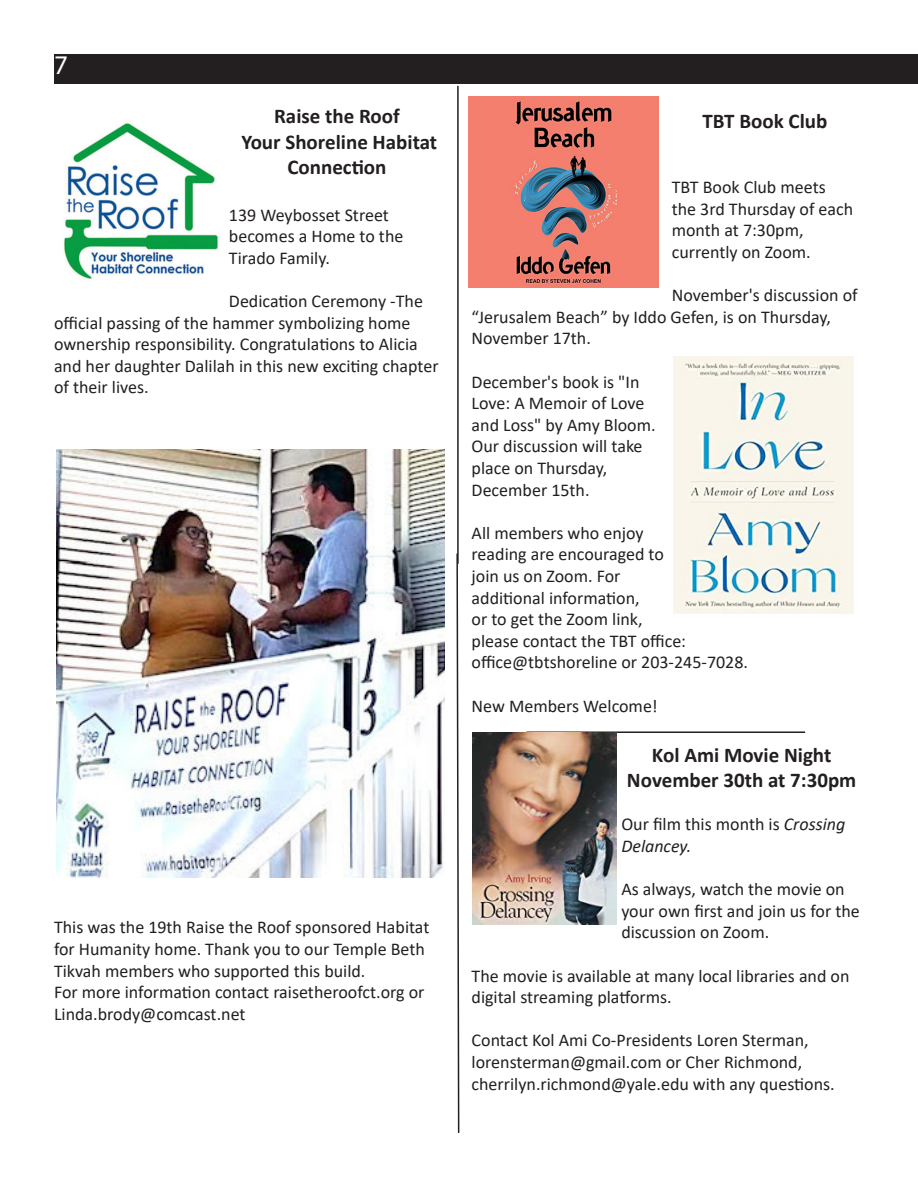
<style>
.page{position:relative;width:918px;height:1188px;background:#fff}
.page>*{position:absolute;margin:0;border:0;box-sizing:border-box;transform-origin:0 0}
.t1{font:27px "Myriad Pro";color:#fff}
.t2{font:700 21px/25.2px "Calibri";color:#231f20;text-align:center}
.t3{font:18px/21.6px "Calibri";color:#231f20}
.s1{font-style:italic}
</style>
<div class="page">
<div style="left:54px;top:54px;width:414px;height:29px;background:#231f20"></div>
<div style="left:468px;top:54px;width:450px;height:29px;background:#231f20"></div>
<img style="left:468px;top:97px;width:191px;height:190px">
<hr style="left:457px;top:86px;width:2px;height:478px;background:#231f20">
<svg style="left:456px;top:552px;width:4px;height:581px"></svg>
<img style="left:64px;top:123px;width:154px;height:156px">
<img style="left:57px;top:449px;width:388px;height:429px">
<img style="left:674px;top:357px;width:179px;height:257px">
<hr style="left:526px;top:731px;width:279px;height:2px;background:#231f20">
<img style="left:473px;top:733px;width:144px;height:191px">
<p class="t1" style="left:54px;top:49px;width:15px">7</p>
<p class="t2" style="left:274px;top:104px;width:127px">Raise the Roof</p>
<p class="t2" style="left:241px;top:129px;width:197px">Your Shoreline Habitat<br>Connection</p>
<p class="t3" style="left:229px;top:203px;width:161px">139 Weybosset Street</p>
<p class="t3" style="left:229px;top:225px;width:176px">becomes a Home to the<br>Tirado Family.</p>
<p class="t3" style="left:54px;top:290px;width:386px;text-indent:175px">Dedication Ceremony -The official passing of the hammer symbolizing home ownership responsibility. Congratulations to Alicia and her daughter Dalilah in this new exciting chapter of their lives.</p>
<p class="t3" style="left:54px;top:916px;width:377px">This was the 19th Raise the Roof sponsored Habitat for Humanity home. Thank you to our Temple Beth<br>Tikvah members who supported this build.</p>
<p class="t3" style="left:54px;top:981px;width:372px">For more information contact raisetheroofct.org or<br>Linda.brody@comcast.net</p>
<p class="t2" style="left:703px;top:109px;width:126px">TBT Book Club</p>
<p class="t3" style="left:672px;top:176px;width:183px">TBT Book Club meets the 3rd Thursday of each month at 7:30pm,</p>
<p class="t3" style="left:672px;top:241px;width:141px">currently on Zoom.</p>
<p class="t3" style="left:672px;top:284px;width:187px">November's discussion of</p>
<p class="t3" style="left:472px;top:306px;width:361px">“Jerusalem Beach” by Iddo Gefen, is on Thursday,<br>November 17th.</p>
<p class="t3" style="left:472px;top:370px;width:186px">December's book is "In<br>Love: A Memoir of Love and Loss" by Amy Bloom.<br>Our discussion will take place on Thursday,</p>
<p class="t3" style="left:472px;top:478px;width:120px">December 15th.</p>
<p class="t3" style="left:472px;top:522px;width:174px">All members who enjoy</p>
<p class="t3" style="left:472px;top:543px;width:194px">reading are encouraged to join us on Zoom. For</p>
<p class="t3" style="left:472px;top:586px;width:216px">additional information,<br>or to get the Zoom link, please contact the TBT office:</p>
<p class="t3" style="left:472px;top:651px;width:278px">office@tbtshoreline or 203-245-7028.</p>
<p class="t3" style="left:472px;top:694px;width:188px">New Members Welcome!</p>
<p class="t2" style="left:652px;top:742px;width:181px">Kol Ami Movie Night</p>
<p class="t2" style="left:627px;top:767px;width:231px">November 30th at 7:30pm</p>
<p class="t3" style="left:621px;top:813px;width:225px">Our film this month is <span class="s1">Crossing<br>Delancey.</span></p>
<p class="t3" style="left:621px;top:878px;width:240px">As always, watch the movie on your own first and join us for the discussion on Zoom.</p>
<p class="t3" style="left:472px;top:964px;width:379px">The movie is available at many local libraries and on digital streaming platforms.</p>
<p class="t3" style="left:472px;top:1029px;width:339px">Contact Kol Ami Co-Presidents Loren Sterman,</p>
<p class="t3" style="left:472px;top:1051px;width:332px">lorensterman@gmail.com or Cher Richmond,</p>
<p class="t3" style="left:472px;top:1072px;width:365px">cherrilyn.richmond@yale.edu with any questions.</p>
</div>
